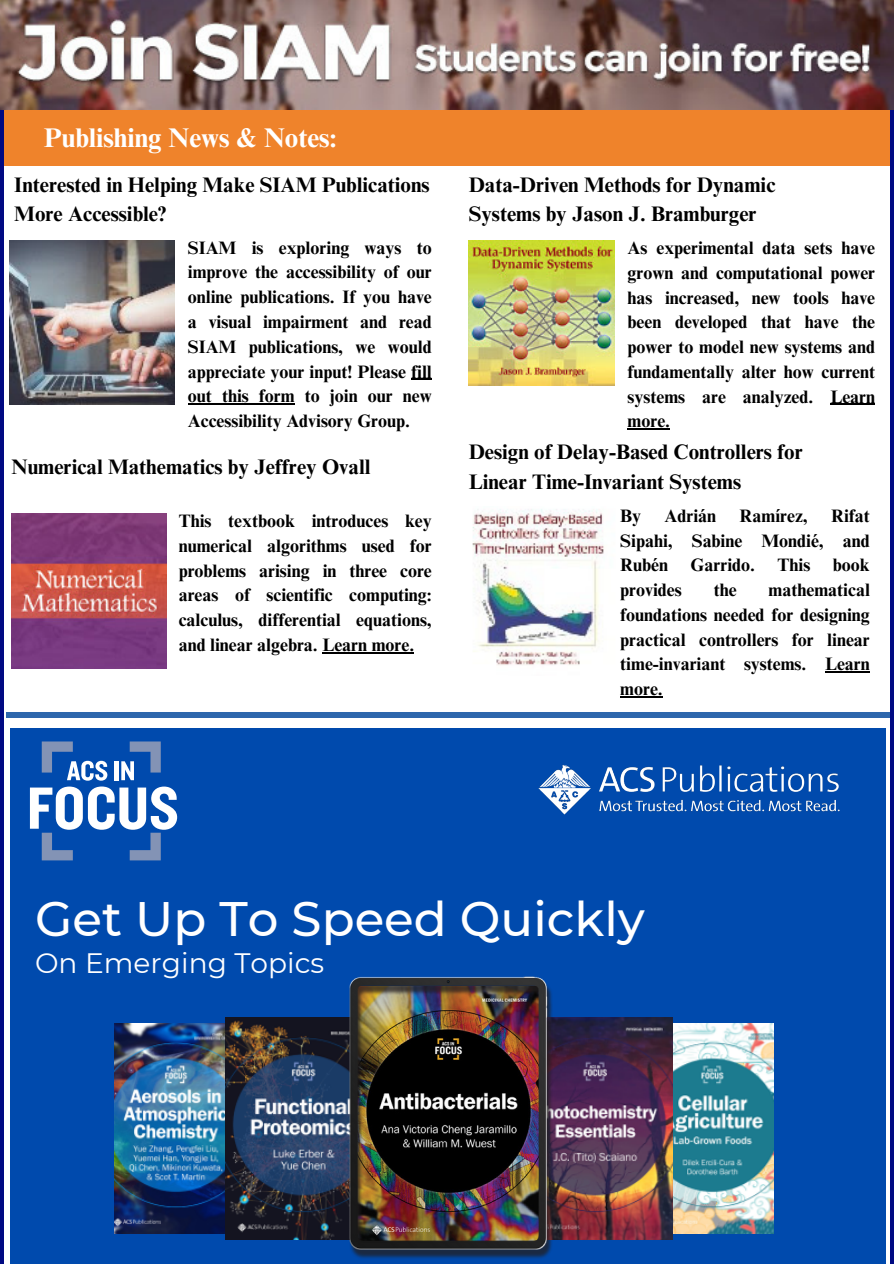
<style>
.page{position:relative;width:894px;height:1264px;background:#fff}
.page>*{position:absolute;margin:0;border:0;box-sizing:border-box;transform-origin:0 0}
.t1{font:500 48.3px "Montserrat";color:#fff}
.t2{font:28.05px "Montserrat";color:#fff}
.t3{font:700 27px "Times NRMT Pro";color:#fff}
.t4{font:700 21px/29.2px "Times NRMT Pro";color:#000}
.t5{font:700 18px/24.8px "Times NRMT Pro";color:#000;text-align:justify}
</style>
<div class="page">
<div style="left:6px;top:712px;width:887px;height:6px;background:#2d67ad"></div>
<div style="left:0;top:109px;width:893px;height:56px;background:#ef832b"></div>
<hr style="left:0;top:0;width:3px;height:1263px;background:#000982">
<svg style="left:889px;top:109px;width:4px;height:1154px;fill:#000982"></svg>
<img style="left:0;top:0;width:893px;height:109px">
<img style="left:10px;top:240px;width:164px;height:164px">
<img style="left:468px;top:240px;width:145px;height:145px">
<img style="left:11px;top:513px;width:156px;height:155px">
<img style="left:472px;top:509px;width:132px;height:156px">
<div style="left:10px;top:728px;width:875px;height:535px;background:#004aad"></div>
<svg style="left:42px;top:741px;width:65px;height:39px"></svg>
<hr style="left:114px;top:761px;width:4px;height:19px;background:#fff">
<svg style="left:121px;top:741px;width:40px;height:39px"></svg>
<svg style="left:30px;top:786px;width:147px;height:74px"></svg>
<hr style="left:411px;top:378px;width:20px;height:2px;background:#000">
<hr style="left:188px;top:403px;width:107px;height:1px;background:#000">
<hr style="left:830px;top:404px;width:44px;height:1px;background:#000">
<hr style="left:627px;top:428px;width:43px;height:1px;background:#000">
<hr style="left:322px;top:652px;width:92px;height:1px;background:#000">
<hr style="left:824px;top:671px;width:45px;height:1px;background:#000">
<hr style="left:620px;top:696px;width:42px;height:1px;background:#000">
<img style="left:538px;top:764px;width:302px;height:51px">
<img style="left:671px;top:1023px;width:102px;height:210px">
<img style="left:115px;top:1023px;width:110px;height:210px">
<img style="left:552px;top:1017px;width:119px;height:222px">
<img style="left:225px;top:1017px;width:113px;height:222px">
<img style="left:547px;top:985px;width:5px;height:270px">
<img style="left:338px;top:976px;width:209px;height:283px">
<p class="t3" style="left:44px;top:127px;width:294px">Publishing News &amp; Notes:</p>
<h2 class="t4" style="left:14px;top:172px;width:417px">Interested in Helping Make SIAM Publications<br>More Accessible?</h2>
<h3 class="t5" style="left:188px;top:237px;width:245px">SIAM is exploring ways to improve the accessibility of our online publications. If you have a visual impairment and read SIAM publications, we would appreciate your input! Please fill out this form to join our new Accessibility Advisory Group.</h3>
<p class="t4" style="left:11px;top:455px;width:360px">Numerical Mathematics by Jeffrey Ovall</p>
<p class="t5" style="left:179px;top:511px;width:254px">This textbook introduces key numerical algorithms used for problems arising in three core areas of scientific computing: calculus, differential equations, and linear algebra. Learn more.</p>
<h3 class="t4" style="left:468px;top:172px;width:308px">Data-Driven Methods for Dynamic<br>Systems by Jason J. Bramburger</h3>
<p class="t5" style="left:627px;top:238px;width:249px">As experimental data sets have grown and computational power has increased, new tools have been developed that have the power to model new systems and fundamentally alter how current systems are analyzed. Learn more.</p>
<p class="t4" style="left:468px;top:440px;width:335px">Design of Delay-Based Controllers for<br>Linear Time-Invariant Systems</p>
<h3 class="t5" style="left:620px;top:505px;width:22px">By</h3>
<h3 class="t5" style="left:664px;top:505px;width:53px">Adrián</h3>
<h3 class="t5" style="left:739px;top:505px;width:70px">Ramírez,</h3>
<h3 class="t5" style="left:620px;top:505px;width:251px;text-indent:211px">Rifat Sipahi, Sabine Mondié, and Rubén</h3>
<h3 class="t5" style="left:690px;top:555px;width:66px">Garrido.</h3>
<h3 class="t5" style="left:777px;top:555px;width:34px">This</h3>
<h3 class="t5" style="left:832px;top:555px;width:38px">book</h3>
<h3 class="t5" style="left:620px;top:580px;width:251px;text-indent:148px">mathematical foundations needed for designing practical controllers for linear time-invariant systems. Learn more.</h3>
<h3 class="t5" style="left:620px;top:580px;width:63px">provides</h3>
<h3 class="t5" style="left:713px;top:580px;width:24px">the</h3>
<h3 class="t1" style="left:35px;top:889px;width:611px">Get Up To Speed Quickly</h3>
<h3 class="t2" style="left:35px;top:945px;width:290px">On Emerging Topics</h3>
</div>
